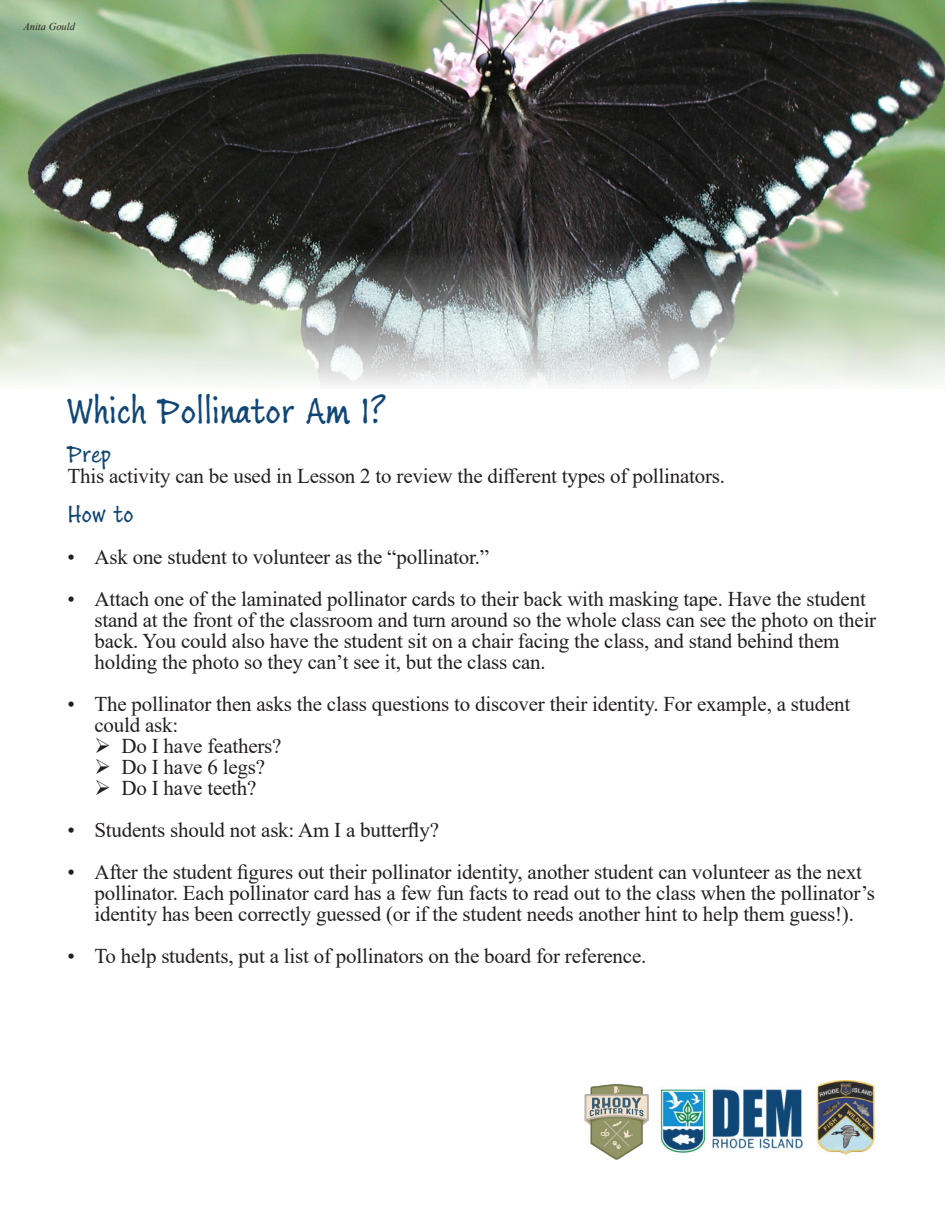
<style>
.page{position:relative;width:945px;height:1215px;background:#fff}
.page>*{position:absolute;margin:0;border:0;box-sizing:border-box;transform-origin:0 0}
.t1{font:40.5px "Ink Journal";color:#114776}
.t2{font:27px "Ink Journal";color:#114776}
.t3{font:21px/21px "Times New Roman";letter-spacing:-.01em;color:#231f20}
.t4{font:italic 10.5px "Times New Roman";color:#231f20}
</style>
<div class="page">
<img style="left:0;top:0;width:945px;height:386px">
<img style="left:660px;top:1081px;width:215px;height:74px">
<img style="left:584px;top:1083px;width:65px;height:77px">
<p class="t4" style="left:23px;top:19px;width:53px">Anita Gould</p>
<p class="t1" style="left:68px;top:386px;width:317px">Which Pollinator Am I?</p>
<p class="t2" style="left:68px;top:437px;width:45px">Prep</p>
<p class="t3" style="left:68px;top:465px;width:659px">This activity can be used in Lesson 2 to review the different types of pollinators.</p>
<p class="t2" style="left:68px;top:497px;width:68px">How to</p>
<p class="t3" style="left:68px;top:546px;width:423px">• Ask one student to volunteer as the “pollinator.”</p>
<p class="t3" style="left:94px;top:588px;width:783px;text-indent:-27px">• Attach one of the laminated pollinator cards to their back with masking tape. Have the student stand at the front of the classroom and turn around so the whole class can see the photo on their back. You could also have the student sit on a chair facing the class, and stand behind them holding the photo so they can’t see it, but the class can.</p>
<p class="t3" style="left:94px;top:693px;width:757px;text-indent:-27px">• The pollinator then asks the class questions to discover their identity. For example, a student could ask:</p>
<p class="t3" style="left:122px;top:735px;width:162px">Do I have feathers?</p>
<p class="t3" style="left:122px;top:756px;width:145px">Do I have 6 legs?</p>
<p class="t3" style="left:122px;top:777px;width:137px">Do I have teeth?</p>
<p class="t3" style="left:68px;top:819px;width:373px">• Students should not ask: Am I a butterfly?</p>
<p class="t3" style="left:94px;top:861px;width:782px;text-indent:-27px">• After the student figures out their pollinator identity, another student can volunteer as the next pollinator. Each pollinator card has a few fun facts to read out to the class when the pollinator’s identity has been correctly guessed (or if the student needs another hint to help them guess!).</p>
<p class="t3" style="left:68px;top:945px;width:580px">• To help students, put a list of pollinators on the board for reference.</p>
</div>
